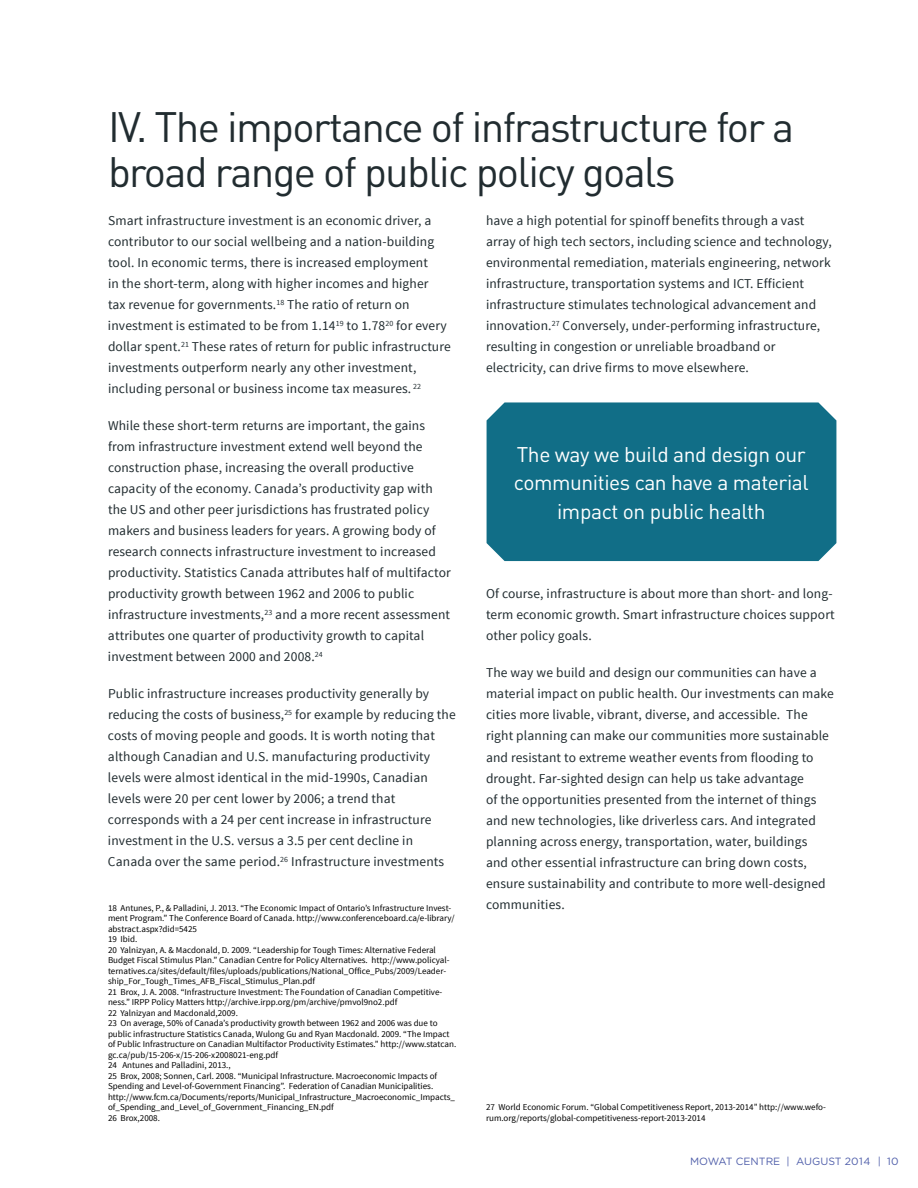
<style>
.page{position:relative;width:918px;height:1188px;background:#fff}
.page>*{position:absolute;margin:0;border:0;box-sizing:border-box;transform-origin:0 0}
.t1{font:42px/45px "DIN";letter-spacing:-.04em;color:#212c30}
.t2{font:21px/28.5px "DIN";letter-spacing:-.02em;color:#fff;text-align:center}
.t3{font:13.5px/21px "Source Sans Pro";letter-spacing:.01em;color:#212c30}
.t4{font:10.5px "Gotham HTF";color:#505faa}
.t5{font:9px/10.5px "Source Sans Pro";color:#000}
</style>
<div class="page">
<div style="left:487px;top:402px;width:349px;height:159px;background:#116e87"></div>
<h1 class="t1" style="left:108px;top:104px;width:688px">IV. The importance of infrastructure for a broad range of public policy goals</h1>
<p class="t3" style="left:108px;top:210px;width:344px">Smart infrastructure investment is an economic driver, a contributor to our social wellbeing and a nation-building tool. In economic terms, there is increased employment<br>in the short-term, along with higher incomes and higher<br>tax revenue for governments.<sup>18</sup> The ratio of return on investment is estimated to be from 1.14<sup>19</sup> to 1.78<sup>20</sup> for every dollar spent.<sup>21</sup> These rates of return for public infrastructure investments outperform nearly any other investment, including personal or business income tax measures. <sup>22</sup></p>
<p class="t3" style="left:108px;top:416px;width:344px">While these short-term returns are important, the gains from infrastructure investment extend well beyond the construction phase, increasing the overall productive capacity of the economy. Canada’s productivity gap with the US and other peer jurisdictions has frustrated policy makers and business leaders for years. A growing body of research connects infrastructure investment to increased productivity. Statistics Canada attributes half of multifactor productivity growth between 1962 and 2006 to public infrastructure investments,<sup>23</sup> and a more recent assessment attributes one quarter of productivity growth to capital investment between 2000 and 2008.<sup>24</sup></p>
<p class="t3" style="left:108px;top:684px;width:349px">Public infrastructure increases productivity generally by reducing the costs of business,<sup>25</sup> for example by reducing the costs of moving people and goods. It is worth noting that although Canadian and U.S. manufacturing productivity levels were almost identical in the mid-1990s, Canadian levels were 20 per cent lower by 2006; a trend that corresponds with a 24 per cent increase in infrastructure investment in the U.S. versus a 3.5 per cent decline in Canada over the same period.<sup>26</sup> Infrastructure investments</p>
<p class="t5" style="left:108px;top:902px;width:350px">18 Antunes, P., &amp; Palladini, J. 2013. “The Economic Impact of Ontario’s Infrastructure Invest&shy;ment Program.” The Conference Board of Canada. http://www.conferenceboard.ca/e-library/ abstract.aspx?did=5425<br>19 Ibid.<br>20 Yalnizyan, A. &amp; Macdonald, D. 2009. “Leadership for Tough Times: Alternative Federal Budget Fiscal Stimulus Plan.” Canadian Centre for Policy Alternatives. http://www.policyal&shy;ternatives.ca/sites/default/files/uploads/publications/National_Office_Pubs/2009/Leader&shy;ship_For_Tough_Times_AFB_Fiscal_Stimulus_Plan.pdf<br>21 Brox, J. A. 2008. “Infrastructure Investment: The Foundation of Canadian Competitive&shy;ness.” IRPP Policy Matters http://archive.irpp.org/pm/archive/pmvol9no2.pdf<br>22 Yalnizyan and Macdonald,2009.<br>23 On average, 50% of Canada’s productivity growth between 1962 and 2006 was due to public infrastructure Statistics Canada, Wulong Gu and Ryan Macdonald. 2009. “The Impact of Public Infrastructure on Canadian Multifactor Productivity Estimates.” http://www.statcan. gc.ca/pub/15-206-x/15-206-x2008021-eng.pdf<br>24 Antunes and Palladini, 2013.,<br>25 Brox, 2008; Sonnen, Carl. 2008. “Municipal Infrastructure. Macroeconomic Impacts of Spending and Level-of-Government Financing”. Federation of Canadian Municipalities. http://www.fcm.ca/Documents/reports/Municipal_Infrastructure_Macroeconomic_Impacts_ of_Spending_and_Level_of_Government_Financing_EN.pdf<br>26 Brox,2008.</p>
<p class="t3" style="left:486px;top:210px;width:347px">have a high potential for spinoff benefits through a vast array of high tech sectors, including science and technology, environmental remediation, materials engineering, network infrastructure, transportation systems and ICT. Efficient infrastructure stimulates technological advancement and innovation.<sup>27</sup> Conversely, under-performing infrastructure, resulting in congestion or unreliable broadband or electricity, can drive firms to move elsewhere.</p>
<h2 class="t2" style="left:514px;top:440px;width:297px">The way we build and design our communities can have a material impact on public health</h2>
<p class="t3" style="left:486px;top:584px;width:350px">Of course, infrastructure is about more than short- and long&shy;term economic growth. Smart infrastructure choices support other policy goals.</p>
<p class="t3" style="left:486px;top:663px;width:349px">The way we build and design our communities can have a material impact on public health. Our investments can make cities more livable, vibrant, diverse, and accessible. The right planning can make our communities more sustainable and resistant to extreme weather events from flooding to drought. Far-sighted design can help us take advantage<br>of the opportunities presented from the internet of things and new technologies, like driverless cars. And integrated planning across energy, transportation, water, buildings<br>and other essential infrastructure can bring down costs, ensure sustainability and contribute to more well-designed communities.</p>
<p class="t5" style="left:486px;top:1102px;width:342px">27 World Economic Forum. “Global Competitiveness Report, 2013-2014” http://www.wefo&shy;rum.org/reports/global-competitiveness-report-2013-2014</p>
<p class="t4" style="left:690px;top:1156px;width:210px">MOWAT CENTRE | AUGUST 2014 | 10</p>
</div>
